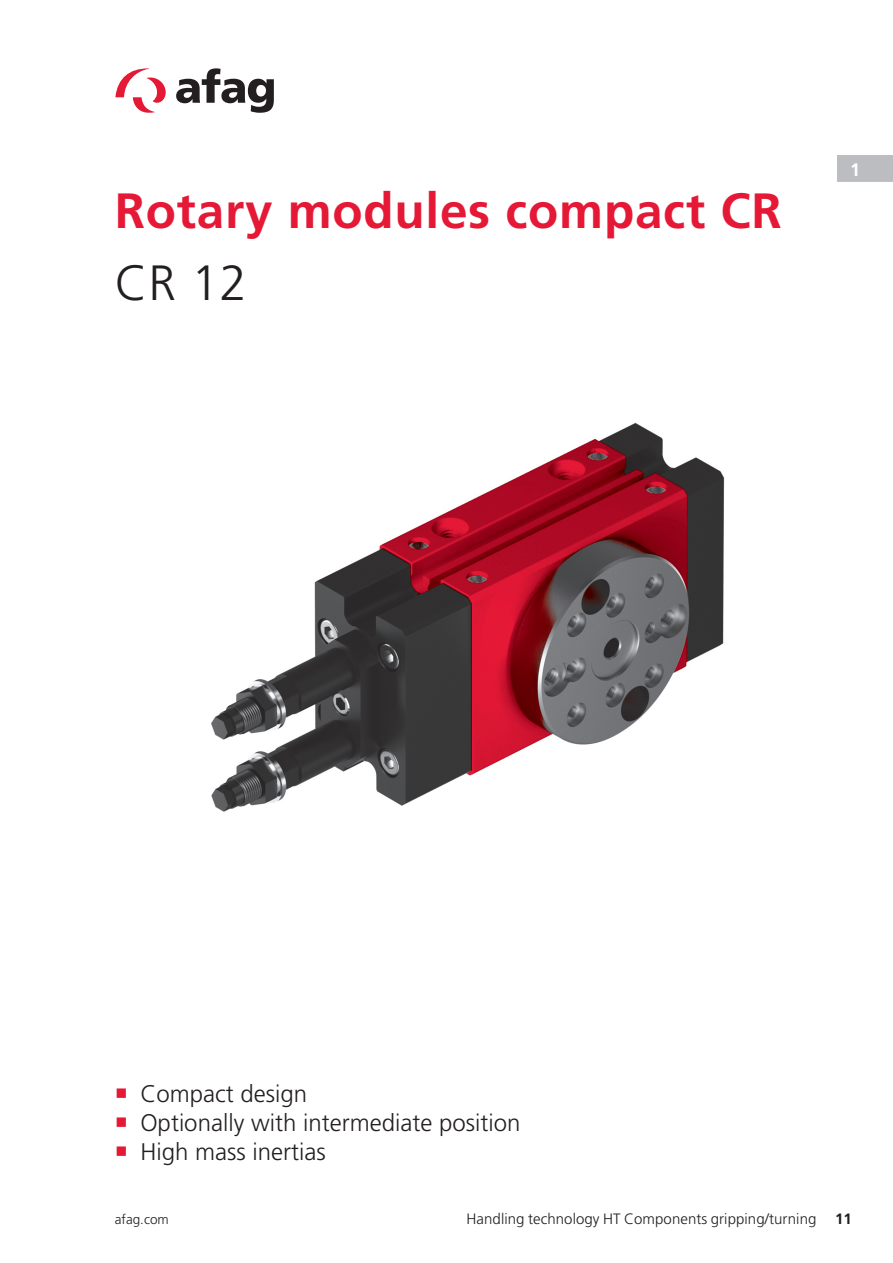
<style>
.page{position:relative;width:893px;height:1263px;background:#fff}
.page>*{position:absolute;margin:0;border:0;box-sizing:border-box;transform-origin:0 0}
.t1{font:700 49.5px "Frutiger LT Pro";letter-spacing:.015em;color:#e51836}
.t2{font:300 49.5px "Frutiger LT Pro";color:#231f20}
.t3{font:300 24px/28.8px "Frutiger LT Pro";color:#231f20}
.t4{font:700 18px "Frutiger LT Pro";color:#fff}
.t5{font:300 15px "Frutiger LT Pro";letter-spacing:.005em;color:#231f20}
.t6{font:300 13.5px "Frutiger LT Pro";color:#231f20}
.s1{font-weight:700}
</style>
<div class="page">
<svg style="left:115px;top:68px;width:51px;height:45px"></svg>
<svg style="left:176px;top:68px;width:98px;height:45px"></svg>
<img style="left:211px;top:422px;width:514px;height:390px">
<div style="left:837px;top:155px;width:56px;height:27px;background:#bcbdc0"></div>
<h1 class="t1" style="left:115px;top:181px;width:668px">Rotary modules compact CR</h1>
<h1 class="t2" style="left:115px;top:254px;width:134px">CR 12</h1>
<p class="t4" style="left:850px;top:159px;width:12px">1</p>
<p class="t3" style="left:140px;top:1080px;width:382px">Compact design<br>Optionally with intermediate position<br>High mass inertias</p>
<p class="t6" style="left:115px;top:1211px;width:55px">afag.com</p>
<p class="t5" style="left:466px;top:1210px;width:387px">Handling technology HT Components gripping/turning <span class="s1">11</span></p>
</div>
